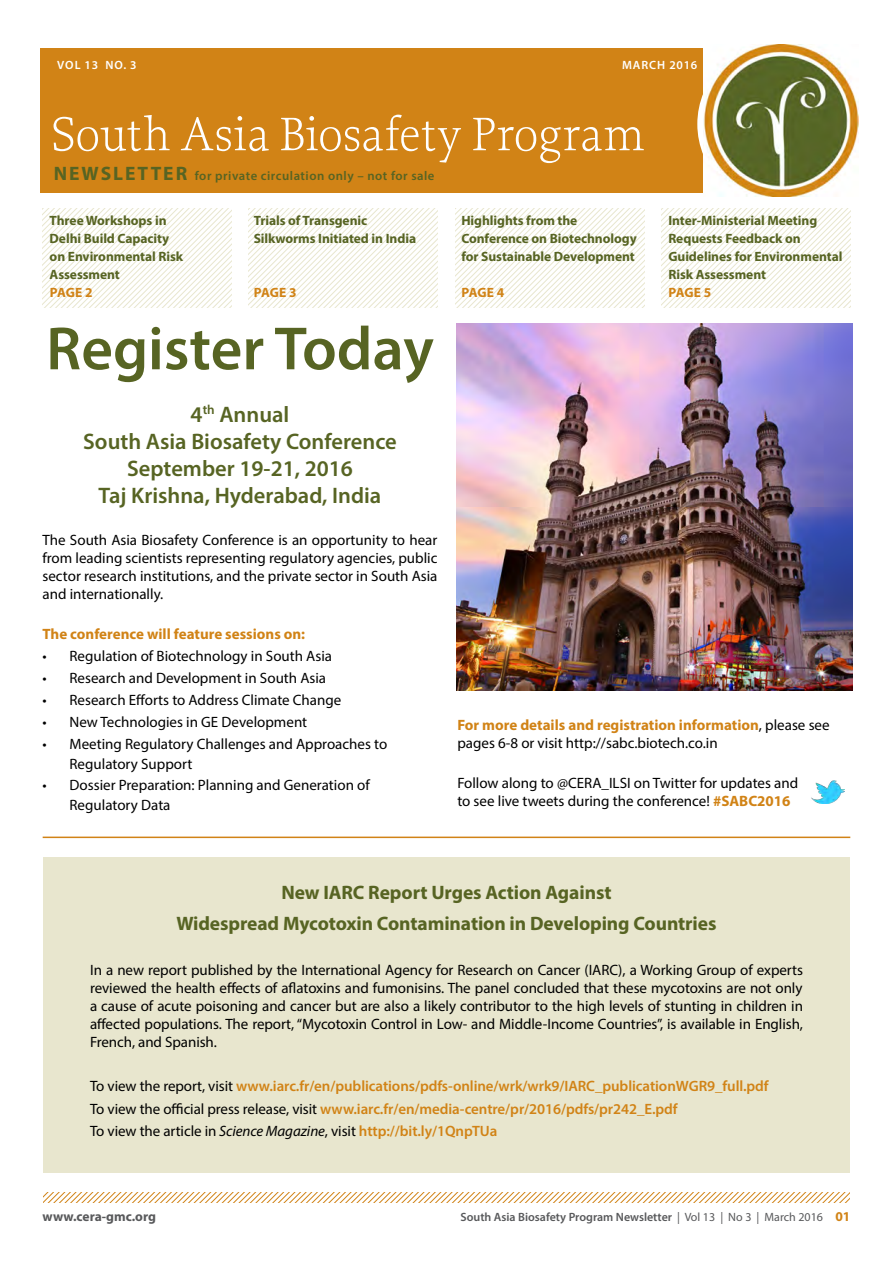
<style>
.page{position:relative;width:893px;height:1263px;background:#fff}
.page>*{position:absolute;margin:0;border:0;box-sizing:border-box;transform-origin:0 0}
.t1{font:600 61.5px "Myriad Pro";color:#576423}
.t2{font:600 22.5px/27px "Myriad Pro";color:#576423;text-align:center}
.t3{font:700 19.5px/31.2px "Myriad Pro";letter-spacing:-.005em;color:#576423;text-align:center}
.t4{font:15px/18px "Myriad Pro";color:#000}
.t5{font:600 15px/22.2px "Myriad Pro";letter-spacing:-.005em;color:#d18316}
.t6{font:700 15px "Myriad Pro";color:#d18316}
.t7{font:700 13.5px/18px "Myriad Pro";letter-spacing:-.005em;color:#576423}
.t8{font:700 13.5px "Myriad Pro";letter-spacing:-.01em;color:#d18316}
.t9{font:700 13.5px "Myriad Pro";color:#58595b}
.t10{font:600 12.75px "Myriad Pro";letter-spacing:.04em;color:#576423}
.t11{font:600 12px "Myriad Pro";color:#58595b}
.t12{font:600 12px "Myriad Pro";letter-spacing:.075em;color:#fff}
.s1{font-weight:700;font-size:19.5px}
.s2{font-weight:700;color:#d18316}
.s3{font-weight:400;color:#000}
.s4{font-weight:400;font-style:italic;color:#000}
.s5{font-weight:400}
.s6{font-weight:700;font-size:13.5px;color:#d18316}
</style>
<div class="page">
<svg style="left:43px;top:1193px;width:807px;height:9px"></svg>
<div style="left:43px;top:857px;width:807px;height:315px;background:#e8e6ce"></div>
<div style="left:41px;top:48px;width:734px;height:145px;background:#d18316"></div>
<div style="left:697px;top:43px;width:163px;height:163px;background:#fff;border-radius:50%"></div>
<svg style="left:54px;top:115px;width:590px;height:48px"></svg>
<img style="left:703px;top:44px;width:156px;height:153px">
<hr style="left:43px;top:836px;width:807px;height:2px;background:#d18316">
<img style="left:811px;top:780px;width:33px;height:23px">
<img style="left:457px;top:323px;width:395px;height:367px">
<svg style="left:43px;top:208px;width:189px;height:99px"></svg>
<svg style="left:249px;top:208px;width:189px;height:99px"></svg>
<svg style="left:455px;top:208px;width:189px;height:99px"></svg>
<svg style="left:661px;top:208px;width:189px;height:99px"></svg>
<p class="t12" style="left:57px;top:57px;width:81px">VOL 13 NO. 3</p>
<p class="t12" style="left:622px;top:57px;width:77px">MARCH 2016</p>
<p class="t10" style="left:54px;top:168px;width:382px"><span class="s1">NEWSLETTER</span> for private circulation only – not for sale</p>
<p class="t7" style="left:50px;top:211px;width:135px">Three Workshops in<br>Delhi Build Capacity on Environmental Risk<br>Assessment</p>
<p class="t8" style="left:50px;top:283px;width:44px">PAGE 2</p>
<p class="t7" style="left:254px;top:211px;width:164px">Trials of Transgenic<br>Silkworms Initiated in India</p>
<p class="t8" style="left:254px;top:283px;width:44px">PAGE 3</p>
<h1 class="t1" style="left:46px;top:309px;width:389px">Register Today</h1>
<h2 class="t2" style="left:83px;top:400px;width:315px">4<sup>th</sup> Annual<br>South Asia Biosafety Conference<br>September 19-21, 2016<br>Taj Krishna, Hyderabad, India</h2>
<p class="t4" style="left:43px;top:530px;width:396px;text-align:justify">The South Asia Biosafety Conference is an opportunity to hear from leading scientists representing regulatory agencies, public sector research institutions, and the private sector in South Asia and internationally.</p>
<p class="t6" style="left:43px;top:624px;width:264px">The conference will feature sessions on:</p>
<p class="t4" style="left:43px;top:647px;width:291px">• Regulation of Biotechnology in South Asia</p>
<p class="t4" style="left:43px;top:669px;width:285px">• Research and Development in South Asia</p>
<p class="t4" style="left:43px;top:691px;width:300px">• Research Efforts to Address Climate Change</p>
<p class="t4" style="left:43px;top:712px;width:266px">• New Technologies in GE Development</p>
<p class="t4" style="left:70px;top:733px;width:319px;line-height:19.8px;text-indent:-27px">• Meeting Regulatory Challenges and Approaches to<br>Regulatory Support</p>
<p class="t4" style="left:70px;top:775px;width:302px;line-height:19.8px;text-indent:-27px">• Dossier Preparation: Planning and Generation of<br>Regulatory Data</p>
<p class="t7" style="left:461px;top:211px;width:177px">Highlights from the<br>Conference on Biotechnology for Sustainable Development</p>
<p class="t8" style="left:461px;top:283px;width:44px">PAGE 4</p>
<p class="t7" style="left:668px;top:211px;width:176px">Inter-Ministerial Meeting<br>Requests Feedback on<br>Guidelines for Environmental<br>Risk Assessment</p>
<p class="t8" style="left:668px;top:283px;width:44px">PAGE 5</p>
<p class="t4" style="left:457px;top:716px;width:374px"><span class="s2">For more details and registration information</span>, please see pages 6-8 or visit http://sabc.biotech.co.in</p>
<p class="t4" style="left:457px;top:774px;width:342px">Follow along to @CERA_ILSI on Twitter for updates and to see live tweets during the conference! <span class="s2">#SABC2016</span></p>
<h3 class="t3" style="left:176px;top:876px;width:541px">New IARC Report Urges Action Against<br>Widespread Mycotoxin Contamination in Developing Countries</h3>
<p class="t4" style="left:90px;top:961px;width:714px;text-align:justify">In a new report published by the International Agency for Research on Cancer (IARC), a Working Group of experts reviewed the health effects of aflatoxins and fumonisins. The panel concluded that these mycotoxins are not only a cause of acute poisoning and cancer but are also a likely contributor to the high levels of stunting in children in affected populations. The report, “Mycotoxin Control in Low- and Middle-Income Countries”, is available in English, French, and Spanish.</p>
<p class="t5" style="left:90px;top:1075px;width:680px"><span class="s3">To view the report, visit</span> www.iarc.fr/en/publications/pdfs-online/wrk/wrk9/IARC_publicationWGR9_full.pdf<br><span class="s3">To view the official press release, visit</span> www.iarc.fr/en/media-centre/pr/2016/pdfs/pr242_E.pdf<br><span class="s3">To view the article in</span> <span class="s4">Science Magazine</span><span class="s3">, visit</span> http://bit.ly/1QnpTUa</p>
<p class="t9" style="left:43px;top:1208px;width:115px">www.cera-gmc.org</p>
<p class="t11" style="left:460px;top:1210px;width:391px">South Asia Biosafety Program Newsletter <span class="s5">| Vol 13 | No 3 | March 2016</span> <span class="s6">01</span></p>
</div>
